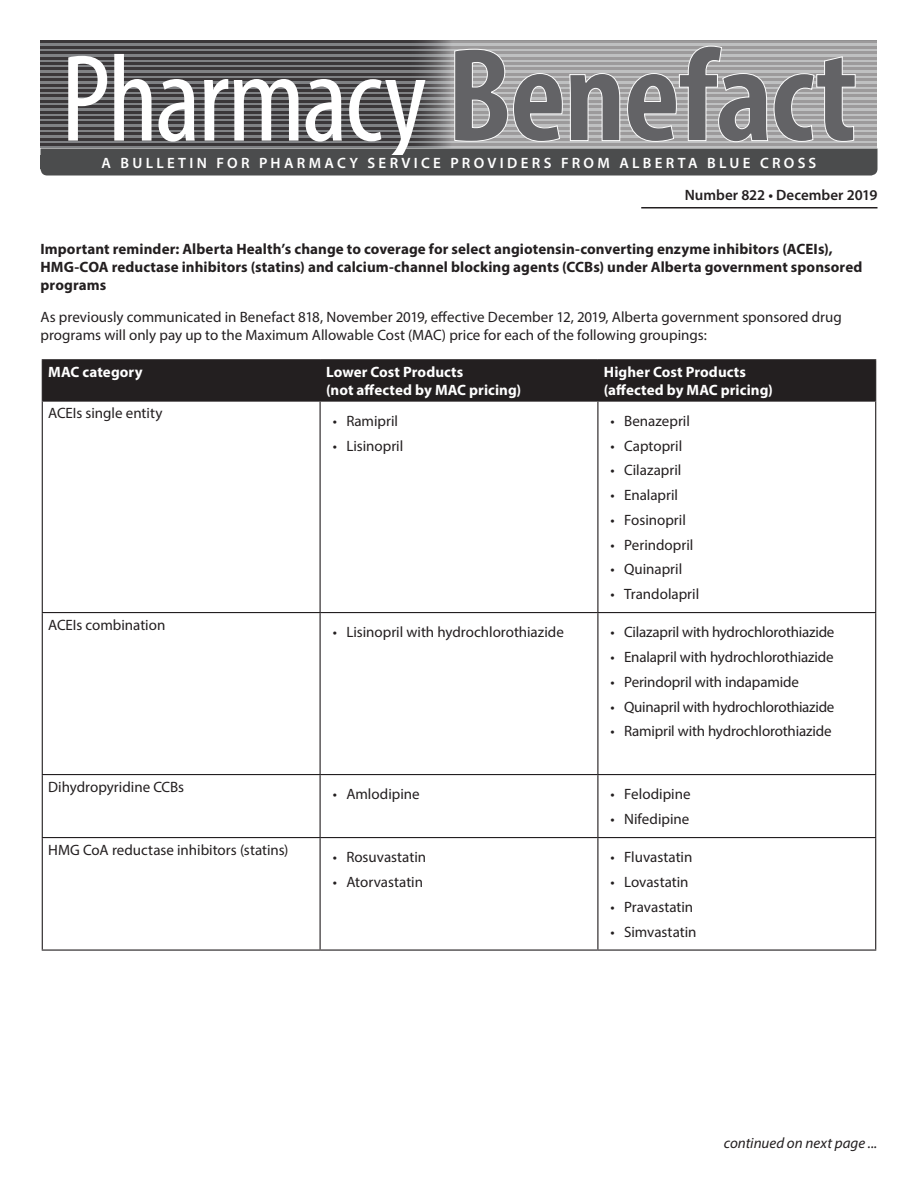
<style>
.page{position:relative;width:918px;height:1188px;background:#fff}
.page>*{position:absolute;margin:0;border:0;box-sizing:border-box;transform-origin:0 0}
.Body_text{font:15px/18px "Myriad Pro";letter-spacing:-.005em;color:#231f20}
.Body_text-2{font:700 15px/18px "Myriad Pro";letter-spacing:.005em;color:#231f20}
.Body_text-3{font:700 15px/18px "Myriad Pro";letter-spacing:.005em;color:#fff}
.t1{font:600 15px "Myriad Pro";letter-spacing:.225em;color:#fff}
.t2{font:italic 15px "Myriad Pro";color:#231f20}
.t3{font:600 15px "Myriad Pro";color:#231f20}
</style>
<div class="page">
<hr style="left:40px;top:40px;width:838px;height:3px;background:#231f20">
<svg style="left:405px;top:40px;width:473px;height:5px;background:#a2a2a3"></svg>
<svg style="left:40px;top:45px;width:838px;height:131px;background:#858486"></svg>
<div style="left:40px;top:155px;width:838px;height:13px;background:#4b4c4d"></div>
<hr style="left:641px;top:207px;width:237px;height:1px;background:#231f20">
<div style="left:43px;top:360px;width:832px;height:40px;background:#231f20"></div>
<hr style="left:42px;top:359px;width:278px;height:1px;background:#231f20">
<hr style="left:42px;top:360px;width:1px;height:40px;background:#231f20">
<hr style="left:320px;top:359px;width:278px;height:1px;background:#231f20">
<hr style="left:320px;top:360px;width:1px;height:40px;background:#231f20">
<hr style="left:598px;top:359px;width:278px;height:1px;background:#231f20">
<hr style="left:597px;top:360px;width:1px;height:40px;background:#231f20">
<hr style="left:875px;top:360px;width:1px;height:40px;background:#231f20">
<hr style="left:42px;top:400px;width:278px;height:2px;background:#231f20">
<hr style="left:42px;top:402px;width:1px;height:210px;background:#231f20">
<hr style="left:320px;top:400px;width:278px;height:2px;background:#231f20">
<hr style="left:320px;top:402px;width:1px;height:210px;background:#231f20">
<hr style="left:598px;top:400px;width:278px;height:2px;background:#231f20">
<hr style="left:597px;top:402px;width:1px;height:210px;background:#231f20">
<hr style="left:875px;top:402px;width:1px;height:210px;background:#231f20">
<hr style="left:42px;top:612px;width:278px;height:1px;background:#231f20">
<hr style="left:42px;top:613px;width:1px;height:161px;background:#231f20">
<hr style="left:320px;top:612px;width:278px;height:1px;background:#231f20">
<hr style="left:320px;top:613px;width:1px;height:161px;background:#231f20">
<hr style="left:598px;top:612px;width:278px;height:1px;background:#231f20">
<hr style="left:597px;top:613px;width:1px;height:161px;background:#231f20">
<hr style="left:875px;top:613px;width:1px;height:161px;background:#231f20">
<hr style="left:42px;top:774px;width:278px;height:1px;background:#231f20">
<hr style="left:42px;top:775px;width:1px;height:62px;background:#231f20">
<hr style="left:320px;top:774px;width:278px;height:1px;background:#231f20">
<hr style="left:320px;top:775px;width:1px;height:62px;background:#231f20">
<hr style="left:598px;top:774px;width:278px;height:1px;background:#231f20">
<hr style="left:597px;top:775px;width:1px;height:62px;background:#231f20">
<hr style="left:875px;top:775px;width:1px;height:62px;background:#231f20">
<hr style="left:42px;top:837px;width:278px;height:1px;background:#231f20">
<hr style="left:42px;top:838px;width:1px;height:112px;background:#231f20">
<hr style="left:320px;top:837px;width:278px;height:1px;background:#231f20">
<hr style="left:320px;top:838px;width:1px;height:112px;background:#231f20">
<hr style="left:598px;top:837px;width:278px;height:1px;background:#231f20">
<hr style="left:597px;top:838px;width:1px;height:112px;background:#231f20">
<hr style="left:875px;top:838px;width:1px;height:112px;background:#231f20">
<hr style="left:42px;top:950px;width:278px;height:1px;background:#231f20">
<hr style="left:320px;top:950px;width:278px;height:1px;background:#231f20">
<hr style="left:598px;top:950px;width:278px;height:1px;background:#231f20">
<p class="t1" style="left:102px;top:153px;width:716px">A BULLETIN FOR PHARMACY SERVICE PROVIDERS FROM ALBERTA BLUE CROSS</p>
<p class="t3" style="left:685px;top:186px;width:194px">Number 822 • December 2019</p>
<p class="Body_text-2" style="left:40px;top:240px;width:823px">Important reminder: Alberta Health’s change to coverage for select angiotensin-converting enzyme inhibitors (ACEIs),<br>HMG-COA reductase inhibitors (statins) and calcium-channel blocking agents (CCBs) under Alberta government sponsored programs</p>
<p class="Body_text" style="left:40px;top:307px;width:803px">As previously communicated in Benefact 818, November 2019, effective December 12, 2019, Alberta government sponsored drug programs will only pay up to the Maximum Allowable Cost (MAC) price for each of the following groupings:</p>
<p class="Body_text-3" style="left:48px;top:363px;width:96px">MAC category</p>
<p class="Body_text-3" style="left:326px;top:363px;width:197px">Lower Cost Products<br>(not affected by MAC pricing)</p>
<p class="Body_text-3" style="left:604px;top:363px;width:171px">Higher Cost Products (affected by MAC pricing)</p>
<p class="Body_text" style="left:48px;top:404px;width:116px">ACEIs single entity</p>
<p class="Body_text" style="left:333px;top:412px;width:67px">• Ramipril</p>
<p class="Body_text" style="left:333px;top:436px;width:72px">• Lisinopril</p>
<p class="Body_text" style="left:611px;top:412px;width:81px">• Benazepril</p>
<p class="Body_text" style="left:611px;top:436px;width:73px">• Captopril</p>
<p class="Body_text" style="left:611px;top:461px;width:72px">• Cilazapril</p>
<p class="Body_text" style="left:611px;top:486px;width:69px">• Enalapril</p>
<p class="Body_text" style="left:611px;top:511px;width:77px">• Fosinopril</p>
<p class="Body_text" style="left:611px;top:535px;width:84px">• Perindopril</p>
<p class="Body_text" style="left:611px;top:560px;width:73px">• Quinapril</p>
<p class="Body_text" style="left:611px;top:585px;width:90px">• Trandolapril</p>
<p class="Body_text" style="left:48px;top:616px;width:119px">ACEIs combination</p>
<p class="Body_text" style="left:48px;top:778px;width:137px">Dihydropyridine CCBs</p>
<p class="Body_text" style="left:48px;top:841px;width:242px">HMG CoA reductase inhibitors (statins)</p>
<p class="Body_text" style="left:333px;top:623px;width:233px">• Lisinopril with hydrochlorothiazide</p>
<p class="Body_text" style="left:611px;top:623px;width:225px">• Cilazapril with hydrochlorothiazide</p>
<p class="Body_text" style="left:611px;top:648px;width:225px">• Enalapril with hydrochlorothiazide</p>
<p class="Body_text" style="left:611px;top:673px;width:190px">• Perindopril with indapamide</p>
<p class="Body_text" style="left:611px;top:697px;width:225px">• Quinapril with hydrochlorothiazide</p>
<p class="Body_text" style="left:611px;top:722px;width:223px">• Ramipril with hydrochlorothiazide</p>
<p class="Body_text" style="left:333px;top:785px;width:88px">• Amlodipine</p>
<p class="Body_text" style="left:611px;top:785px;width:81px">• Felodipine</p>
<p class="Body_text" style="left:611px;top:810px;width:80px">• Nifedipine</p>
<p class="Body_text" style="left:333px;top:848px;width:95px">• Rosuvastatin</p>
<p class="Body_text" style="left:333px;top:873px;width:92px">• Atorvastatin</p>
<p class="Body_text" style="left:611px;top:848px;width:83px">• Fluvastatin</p>
<p class="Body_text" style="left:611px;top:873px;width:79px">• Lovastatin</p>
<p class="Body_text" style="left:611px;top:898px;width:84px">• Pravastatin</p>
<p class="Body_text" style="left:611px;top:922px;width:87px">• Simvastatin</p>
<p class="t2" style="left:724px;top:1133px;width:155px">continued on next page ...</p>
</div>
